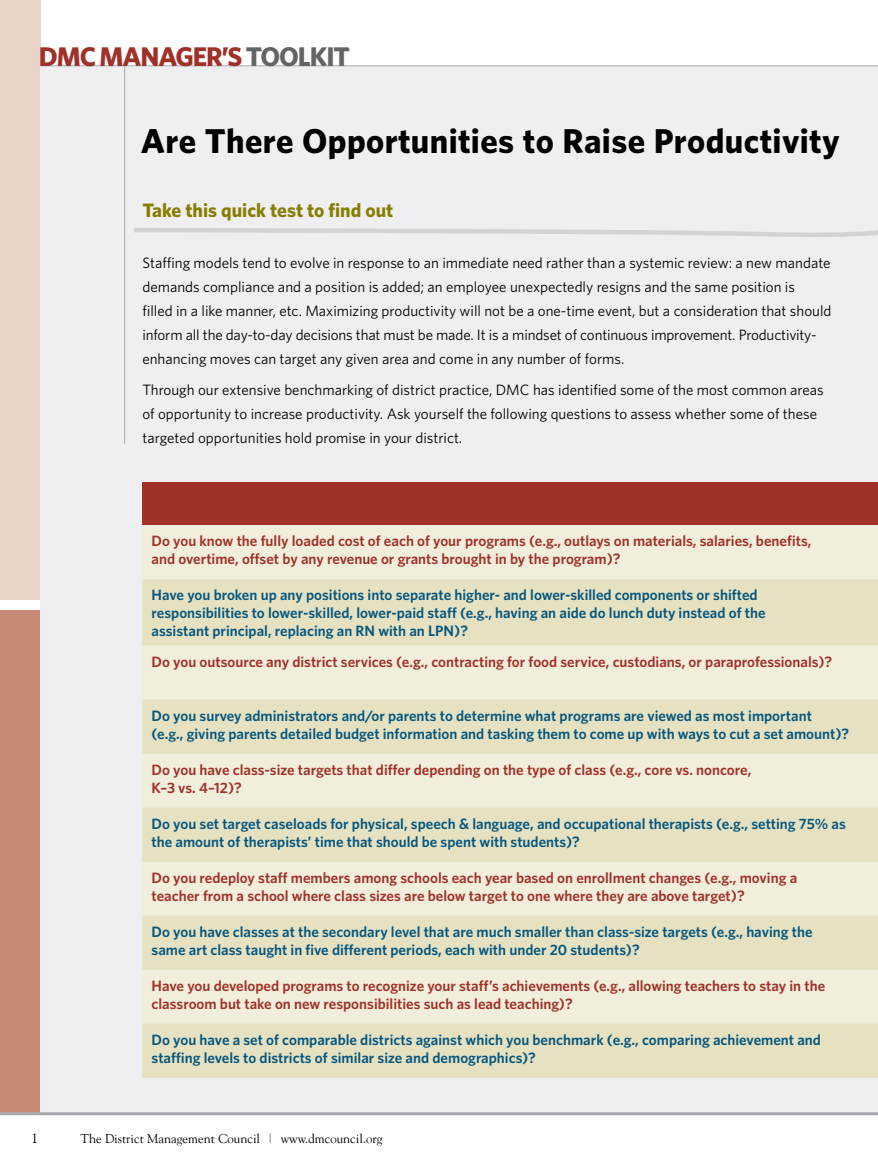
<style>
.page{position:relative;width:878px;height:1175px;background:#fff}
.page>*{position:absolute;margin:0;border:0;box-sizing:border-box;transform-origin:0 0}
.t1{font:700 34.5px "Whitney";letter-spacing:.01em;color:#000}
.t2{font:700 27px "Whitney";letter-spacing:-.04em;color:#636466}
.t3{font:700 27px "Whitney";color:#a03128}
.t4{font:700 19.5px "Whitney";color:#867e00}
.t5{font:600 15px/18px "Whitney";color:#05577f}
.t6{font:15px/24px "Whitney";color:#000}
.t7{font:600 15px/18px "Whitney";color:#a03128}
.t8{font:13.5px "Goudy";color:#000}
.t9{font:12.75px "Goudy";color:#000}
.s1{color:#a03128}
.s2{color:#636466}
</style>
<div class="page">
<div style="left:0;top:610px;width:40px;height:504px;background:#c78b75"></div>
<div style="left:0;top:0;width:40px;height:599px;background:#e9d4ca"></div>
<div style="left:40px;top:66px;width:838px;height:1047px;background:#efeff2"></div>
<hr style="left:40px;top:66px;width:838px;height:1px;background:#a7a9ac">
<hr style="left:0;top:1112px;width:878px;height:3px;background:#a7a9ac">
<div style="left:142px;top:482px;width:736px;height:43px;background:#a03128"></div>
<div style="left:142px;top:525px;width:736px;height:54px;background:#f1eedc"></div>
<svg style="left:142px;top:579px;width:736px;height:498px;background:#eae6cc"></svg>
<svg style="left:134px;top:228px;width:744px;height:9px"></svg>
<hr style="left:124px;top:66px;width:1px;height:378px;background:#a7a9ac">
<h2 class="t3" style="left:39px;top:38px;width:80px">DMC Manage</h2>
<h2 class="t2" style="left:206px;top:38px;width:132px"><span class="s1">r’s</span> ToolKit</h2>
<h1 class="t1" style="left:141px;top:118px;width:700px">Are There Opportunities to Raise Productivity</h1>
<h3 class="t4" style="left:142px;top:197px;width:252px">Take this quick test to find out</h3>
<p class="t6" style="left:142px;top:250px;width:690px">Staffing models tend to evolve in response to an immediate need rather than a systemic review: a new mandate demands compliance and a position is added; an employee unexpectedly resigns and the same position is<br>filled in a like manner, etc. Maximizing productivity will not be a one-time event, but a consideration that should inform all the day-to-day decisions that must be made. It is a mindset of continuous improvement. Productivity&shy;enhancing moves can target any given area and come in any number of forms.</p>
<p class="t6" style="left:142px;top:377px;width:682px">Through our extensive benchmarking of district practice, DMC has identified some of the most common areas of opportunity to increase productivity. Ask yourself the following questions to assess whether some of these targeted opportunities hold promise in your district.</p>
<p class="t7" style="left:151px;top:532px;width:661px">Do you know the fully loaded cost of each of your programs (e.g., outlays on materials, salaries, benefits, and overtime, offset by any revenue or grants brought in by the program)?</p>
<p class="t5" style="left:151px;top:586px;width:615px">Have you broken up any positions into separate higher- and lower-skilled components or shifted responsibilities to lower-skilled, lower-paid staff (e.g., having an aide do lunch duty instead of the assistant principal, replacing an RN with an LPN)?</p>
<p class="t7" style="left:151px;top:652px;width:682px">Do you outsource any district services (e.g., contracting for food service, custodians, or paraprofessionals)?</p>
<p class="t5" style="left:151px;top:706px;width:699px">Do you survey administrators and/or parents to determine what programs are viewed as most important<br>(e.g., giving parents detailed budget information and tasking them to come up with ways to cut a set amount)?</p>
<p class="t7" style="left:151px;top:760px;width:601px">Do you have class-size targets that differ depending on the type of class (e.g., core vs. noncore,<br>K–3 vs. 4–12)?</p>
<p class="t5" style="left:151px;top:814px;width:695px">Do you set target caseloads for physical, speech &amp; language, and occupational therapists (e.g., setting 75% as the amount of therapists’ time that should be spent with students)?</p>
<p class="t7" style="left:151px;top:868px;width:647px">Do you redeploy staff members among schools each year based on enrollment changes (e.g., moving a teacher from a school where class sizes are below target to one where they are above target)?</p>
<p class="t5" style="left:151px;top:922px;width:662px">Do you have classes at the secondary level that are much smaller than class-size targets (e.g., having the same art class taught in five different periods, each with under 20 students)?</p>
<p class="t7" style="left:151px;top:976px;width:675px">Have you developed programs to recognize your staff’s achievements (e.g., allowing teachers to stay in the classroom but take on new responsibilities such as lead teaching)?</p>
<p class="t5" style="left:151px;top:1030px;width:671px">Do you have a set of comparable districts against which you benchmark (e.g., comparing achievement and staffing levels to districts of similar size and demographics)?</p>
<p class="t8" style="left:32px;top:1130px;width:8px">1</p>
<p class="t9" style="left:81px;top:1130px;width:303px">The District Management Council <span class="s2">|</span> www.dmcouncil.org</p>
</div>
